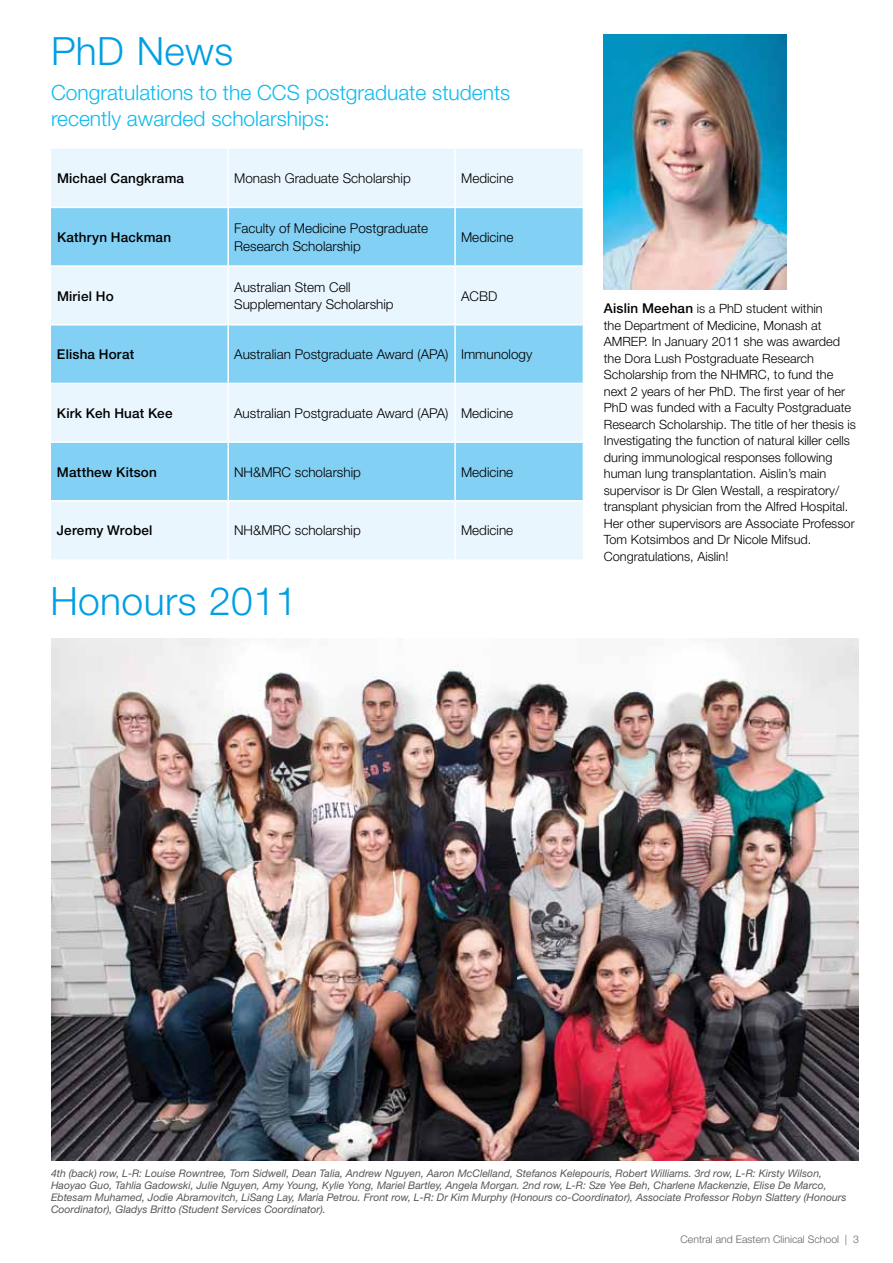
<style>
.page{position:relative;width:893px;height:1263px;background:#fff}
.page>*{position:absolute;margin:0;border:0;box-sizing:border-box;transform-origin:0 0}
.t1{font:300 39px "Helvetica Neue LT";letter-spacing:.01em;color:#009fe3}
.t2{font:300 21px/25.2px "Helvetica Neue LT";color:#0bbbef}
.t3{font:300 13.5px/17.2px "Helvetica Neue LT";color:#000}
.t4{font:500 13.5px "Helvetica Neue LT";letter-spacing:.015em;color:#000}
.t5{font:300 12.75px/16.5px "Helvetica Neue LT";color:#000}
.t6{font:italic 10.5px/12px "Helvetica Neue LT";color:#575756}
.t7{font:300 10.5px "Helvetica Neue LT";color:#646363}
.s1{font-weight:500;font-size:13.5px}
</style>
<div class="page">
<img style="left:604px;top:34px;width:183px;height:255px">
<div style="left:51px;top:149px;width:532px;height:58px;background:#eaf6fe"></div>
<svg style="left:51px;top:208px;width:532px;height:292px;background:#acdff8"></svg>
<div style="left:51px;top:502px;width:532px;height:57px;background:#eaf6fe"></div>
<hr style="left:227px;top:149px;width:2px;height:58px;background:#fff">
<hr style="left:454px;top:149px;width:2px;height:58px;background:#fff">
<hr style="left:227px;top:208px;width:2px;height:57px;background:#fff">
<hr style="left:454px;top:208px;width:2px;height:57px;background:#fff">
<hr style="left:51px;top:265px;width:177px;height:2px;background:#fff">
<hr style="left:228px;top:265px;width:227px;height:2px;background:#fff">
<hr style="left:227px;top:267px;width:2px;height:57px;background:#fff">
<hr style="left:455px;top:265px;width:128px;height:2px;background:#fff">
<hr style="left:454px;top:267px;width:2px;height:57px;background:#fff">
<hr style="left:51px;top:324px;width:177px;height:1px;background:#fff">
<hr style="left:228px;top:324px;width:227px;height:1px;background:#fff">
<hr style="left:227px;top:325px;width:2px;height:58px;background:#fff">
<hr style="left:455px;top:324px;width:128px;height:1px;background:#fff">
<hr style="left:454px;top:325px;width:2px;height:58px;background:#fff">
<hr style="left:51px;top:383px;width:177px;height:1px;background:#fff">
<hr style="left:228px;top:383px;width:227px;height:1px;background:#fff">
<hr style="left:227px;top:384px;width:2px;height:57px;background:#fff">
<hr style="left:455px;top:383px;width:128px;height:1px;background:#fff">
<hr style="left:454px;top:384px;width:2px;height:57px;background:#fff">
<hr style="left:51px;top:441px;width:177px;height:2px;background:#fff">
<hr style="left:228px;top:441px;width:227px;height:2px;background:#fff">
<hr style="left:227px;top:443px;width:2px;height:57px;background:#fff">
<hr style="left:455px;top:441px;width:128px;height:2px;background:#fff">
<hr style="left:454px;top:443px;width:2px;height:57px;background:#fff">
<hr style="left:227px;top:502px;width:2px;height:57px;background:#fff">
<hr style="left:454px;top:502px;width:2px;height:57px;background:#fff">
<img style="left:51px;top:639px;width:808px;height:522px">
<h1 class="t1" style="left:51px;top:27px;width:184px">PhD News</h1>
<h2 class="t2" style="left:51px;top:80px;width:461px">Congratulations to the CCS postgraduate students recently awarded scholarships:</h2>
<p class="t4" style="left:57px;top:170px;width:129px">Michael Cangkrama</p>
<p class="t3" style="left:234px;top:170px;width:178px">Monash Graduate Scholarship</p>
<p class="t3" style="left:461px;top:170px;width:54px">Medicine</p>
<p class="t4" style="left:57px;top:229px;width:116px">Kathryn Hackman</p>
<p class="t3" style="left:234px;top:220px;width:196px">Faculty of Medicine Postgraduate<br>Research Scholarship</p>
<p class="t3" style="left:461px;top:228px;width:54px">Medicine</p>
<p class="t4" style="left:57px;top:288px;width:58px">Miriel Ho</p>
<p class="t3" style="left:234px;top:278px;width:161px">Australian Stem Cell<br>Supplementary Scholarship</p>
<p class="t3" style="left:461px;top:287px;width:38px">ACBD</p>
<p class="t4" style="left:57px;top:346px;width:79px">Elisha Horat</p>
<p class="t3" style="left:234px;top:346px;width:300px">Australian Postgraduate Award (APA) Immunology</p>
<p class="t4" style="left:57px;top:405px;width:117px">Kirk Keh Huat Kee</p>
<p class="t3" style="left:234px;top:404px;width:281px">Australian Postgraduate Award (APA) Medicine</p>
<p class="t4" style="left:57px;top:464px;width:101px">Matthew Kitson</p>
<p class="t3" style="left:234px;top:463px;width:128px">NH&amp;MRC scholarship</p>
<p class="t3" style="left:461px;top:463px;width:54px">Medicine</p>
<p class="t4" style="left:57px;top:523px;width:97px">Jeremy Wrobel</p>
<p class="t3" style="left:234px;top:522px;width:128px">NH&amp;MRC scholarship</p>
<p class="t3" style="left:461px;top:522px;width:54px">Medicine</p>
<h1 class="t1" style="left:50px;top:578px;width:248px">Honours 2011</h1>
<p class="t5" style="left:604px;top:300px;width:253px"><span class="s1">Aislin Meehan</span> is a PhD student within<br>the Department of Medicine, Monash at AMREP. In January 2011 she was awarded the Dora Lush Postgraduate Research Scholarship from the NHMRC, to fund the next 2 years of her PhD. The first year of her PhD was funded with a Faculty Postgraduate Research Scholarship. The title of her thesis is Investigating the function of natural killer cells during immunological responses following human lung transplantation. Aislin’s main supervisor is Dr Glen Westall, a respiratory/ transplant physician from the Alfred Hospital.<br>Her other supervisors are Associate Professor Tom Kotsimbos and Dr Nicole Mifsud.<br>Congratulations, Aislin!</p>
<p class="t6" style="left:51px;top:1167px;width:797px">4th (back) row, L-R: Louise Rowntree, Tom Sidwell, Dean Talia, Andrew Nguyen, Aaron McClelland, Stefanos Kelepouris, Robert Williams. 3rd row, L-R: Kirsty Wilson, Haoyao Guo, Tahlia Gadowski, Julie Nguyen, Amy Young, Kylie Yong, Mariel Bartley, Angela Morgan. 2nd row, L-R: Sze Yee Beh, Charlene Mackenzie, Elise De Marco, Ebtesam Muhamed, Jodie Abramovitch, LiSang Lay, Maria Petrou. Front row, L-R: Dr Kim Murphy (Honours co-Coordinator), Associate Professor Robyn Slattery (Honours Coordinator), Gladys Britto (Student Services Coordinator).</p>
<p class="t7" style="left:681px;top:1232px;width:180px">Central and Eastern Clinical School | 3</p>
</div>
